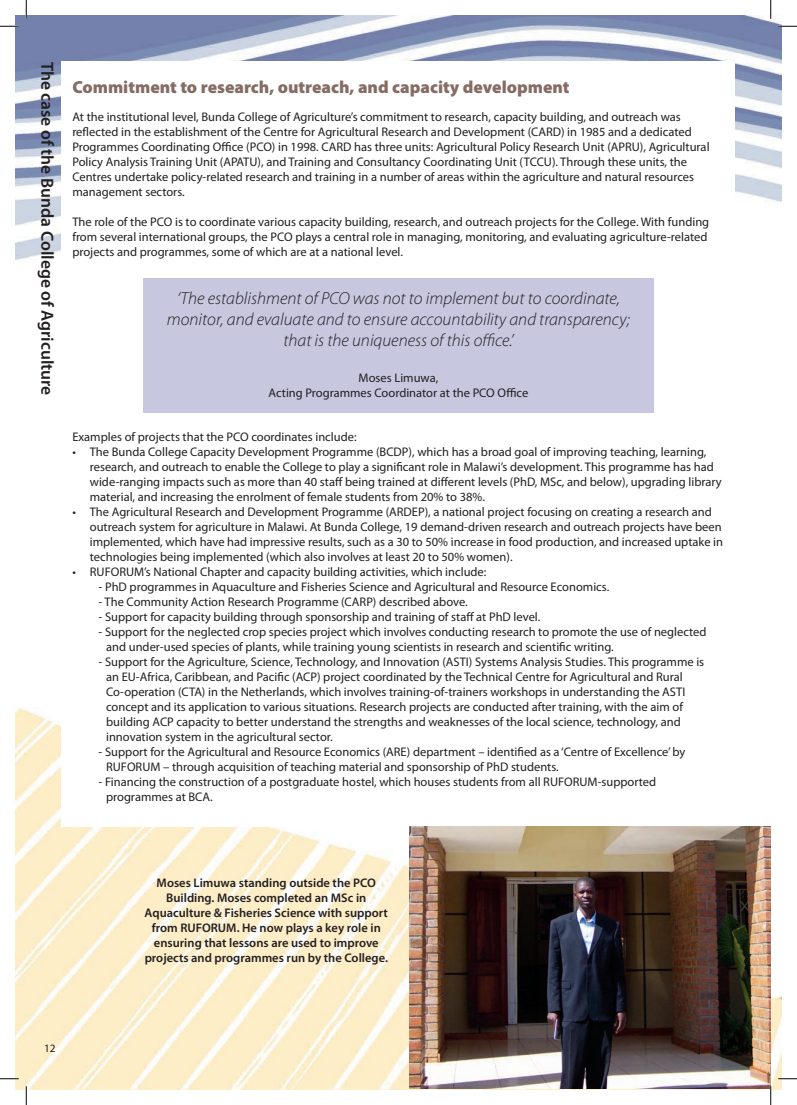
<style>
.page{position:relative;width:797px;height:1105px;background:#fff}
.page>*{position:absolute;margin:0;border:0;box-sizing:border-box;transform-origin:0 0}
.t1{font:italic 300 17.5px/21px "Myriad Pro";color:#231f20;text-align:center}
.t2{font:900 17.5px "Myriad Pro";color:#856c64}
.t3{font:600 17.5px "Myriad Pro";color:#231f20}
.t4{font:12.5px/15px "Myriad Pro";color:#231f20}
.t5{font:600 12.5px/15px "Myriad Pro";color:#231f20;text-align:center}
.t6{font:11.25px "Myriad Pro";color:#231f20}
</style>
<div class="page">
<img style="left:16px;top:16px;width:765px;height:1073px">
<div style="left:62px;top:62px;width:673px;height:765px;background:#fff"></div>
<img style="left:409px;top:826px;width:361px;height:262px">
<div style="left:143px;top:279px;width:511px;height:134px;background:#c7c7e0"></div>
<svg style="left:0;top:25px;width:19px;height:2px"></svg>
<svg style="left:778px;top:25px;width:19px;height:2px"></svg>
<svg style="left:0;top:1078px;width:19px;height:1px"></svg>
<svg style="left:778px;top:1078px;width:19px;height:1px"></svg>
<svg style="left:25px;top:0;width:2px;height:19px"></svg>
<svg style="left:25px;top:1086px;width:2px;height:19px"></svg>
<svg style="left:770px;top:0;width:1px;height:19px"></svg>
<svg style="left:770px;top:1086px;width:1px;height:19px"></svg>
<h1 class="t3" style="left:58px;top:62px;width:335px;rotate:90deg">The case of the Bunda College of Agriculture</h1>
<h1 class="t2" style="left:72px;top:77px;width:498px">Commitment to research, outreach, and capacity development</h1>
<p class="t4" style="left:72px;top:109px;width:638px">At the institutional level, Bunda College of Agriculture’s commitment to research, capacity building, and outreach was reflected in the establishment of the Centre for Agricultural Research and Development (CARD) in 1985 and a dedicated Programmes Coordinating Office (PCO) in 1998. CARD has three units: Agricultural Policy Research Unit (APRU), Agricultural Policy Analysis Training Unit (APATU), and Training and Consultancy Coordinating Unit (TCCU). Through these units, the Centres undertake policy-related research and training in a number of areas within the agriculture and natural resources management sectors.</p>
<p class="t4" style="left:72px;top:214px;width:638px">The role of the PCO is to coordinate various capacity building, research, and outreach projects for the College. With funding from several international groups, the PCO plays a central role in managing, monitoring, and evaluating agriculture-related projects and programmes, some of which are at a national level.</p>
<h1 class="t1" style="left:167px;top:288px;width:464px">‘The establishment of PCO was not to implement but to coordinate, monitor, and evaluate and to ensure accountability and transparency; that is the uniqueness of this office.’</h1>
<p class="t4" style="left:268px;top:370px;width:261px;text-align:center">Moses Limuwa,<br>Acting Programmes Coordinator at the PCO Office</p>
<p class="t4" style="left:72px;top:429px;width:286px">Examples of projects that the PCO coordinates include:</p>
<p class="t4" style="left:90px;top:444px;width:633px;text-indent:-17px">• The Bunda College Capacity Development Programme (BCDP), which has a broad goal of improving teaching, learning, research, and outreach to enable the College to play a significant role in Malawi’s development. This programme has had wide-ranging impacts such as more than 40 staff being trained at different levels (PhD, MSc, and below), upgrading library material, and increasing the enrolment of female students from 20% to 38%.</p>
<p class="t4" style="left:90px;top:504px;width:634px;text-indent:-17px">• The Agricultural Research and Development Programme (ARDEP), a national project focusing on creating a research and outreach system for agriculture in Malawi. At Bunda College, 19 demand-driven research and outreach projects have been implemented, which have had impressive results, such as a 30 to 50% increase in food production, and increased uptake in technologies being implemented (which also involves at least 20 to 50% women).</p>
<p class="t4" style="left:72px;top:564px;width:415px">• RUFORUM’s National Chapter and capacity building activities, which include:</p>
<p class="t4" style="left:99px;top:579px;width:512px">- PhD programmes in Aquaculture and Fisheries Science and Agricultural and Resource Economics.</p>
<p class="t4" style="left:99px;top:594px;width:370px">- The Community Action Research Programme (CARP) described above.</p>
<p class="t4" style="left:99px;top:609px;width:443px">- Support for capacity building through sponsorship and training of staff at PhD level.</p>
<p class="t4" style="left:106px;top:624px;width:602px;text-indent:-8px">- Support for the neglected crop species project which involves conducting research to promote the use of neglected and under-used species of plants, while training young scientists in research and scientific writing.</p>
<p class="t4" style="left:106px;top:654px;width:599px;text-indent:-8px">- Support for the Agriculture, Science, Technology, and Innovation (ASTI) Systems Analysis Studies. This programme is an EU-Africa, Caribbean, and Pacific (ACP) project coordinated by the Technical Centre for Agricultural and Rural Co-operation (CTA) in the Netherlands, which involves training-of-trainers workshops in understanding the ASTI concept and its application to various situations. Research projects are conducted after training, with the aim of building ACP capacity to better understand the strengths and weaknesses of the local science, technology, and innovation system in the agricultural sector.</p>
<p class="t4" style="left:106px;top:744px;width:580px;text-indent:-8px">- Support for the Agricultural and Resource Economics (ARE) department – identified as a ‘Centre of Excellence’ by<br>RUFORUM – through acquisition of teaching material and sponsorship of PhD students.</p>
<p class="t4" style="left:106px;top:774px;width:551px;text-indent:-8px">- Financing the construction of a postgraduate hostel, which houses students from all RUFORUM-supported programmes at BCA.</p>
<p class="t5" style="left:145px;top:875px;width:245px">Moses Limuwa standing outside the PCO Building. Moses completed an MSc in Aquaculture &amp; Fisheries Science with support from RUFORUM. He now plays a key role in ensuring that lessons are used to improve projects and programmes run by the College.</p>
<p class="t6" style="left:44px;top:1041px;width:13px">12</p>
</div>
